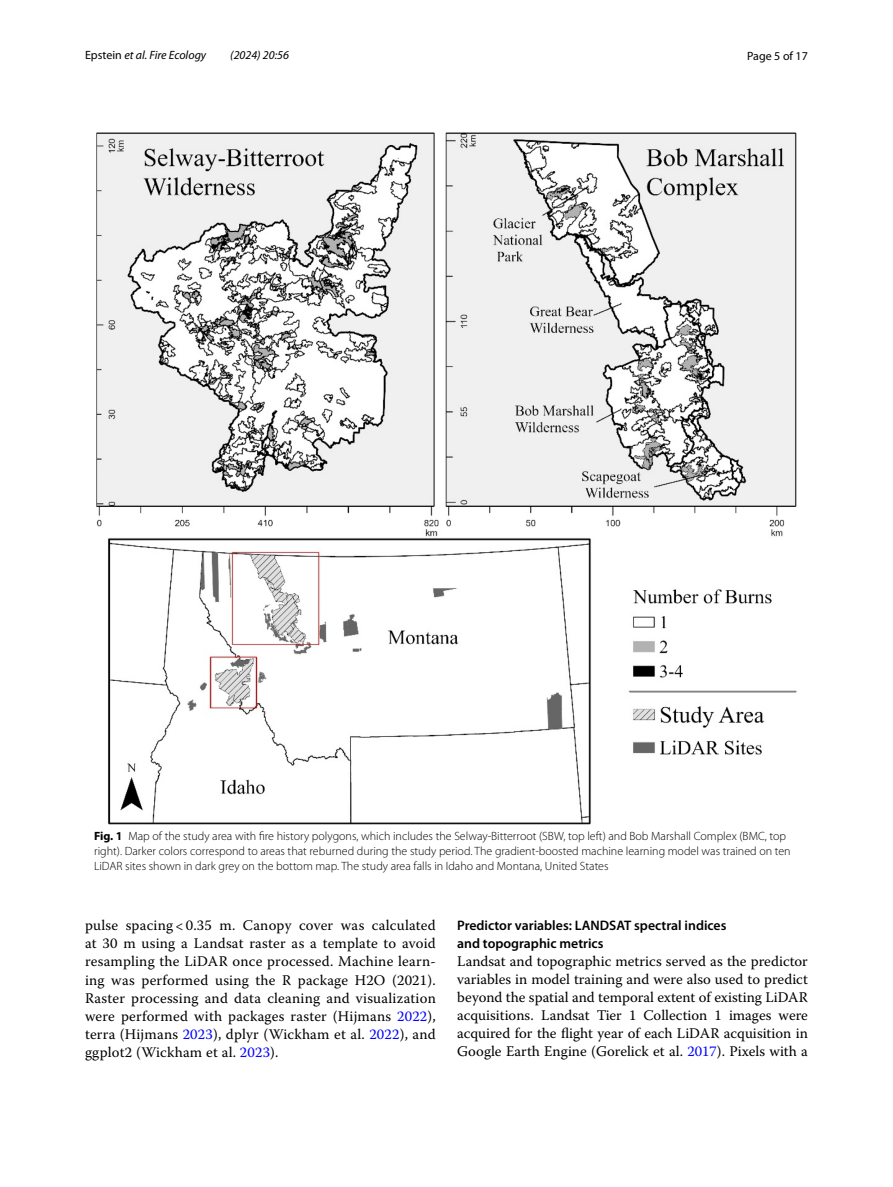
<style>
.page{position:relative;width:893px;height:1187px;background:#fff}
.page>*{position:absolute;margin:0;border:0;box-sizing:border-box;transform-origin:0 0}
.t1{font:14.7px/18px "Warnock Pro";letter-spacing:.015em;color:#000;text-align:justify}
.t2{font:600 13.8px/18px "Myriad Pro";color:#000}
.t3{font:300 12px/15px "Myriad Pro";color:#000}
.t4{font:italic 12px "Myriad Pro";color:#000}
.t5{font:12px "Myriad Pro";color:#000}
.s1{font-style:normal}
.s2{font-weight:700}
.s3{color:#00f}
</style>
<div class="page">
<img style="left:96px;top:133px;width:701px;height:691px">
<p class="t4" style="left:85px;top:48px;width:123px"><span class="s1">Epstein</span> et al. Fire Ecology</p>
<p class="t4" style="left:230px;top:48px;width:60px">(2024) 20:56</p>
<p class="t5" style="left:747px;top:48px;width:62px">Page 5 of 17</p>
<p class="t3" style="left:94px;top:828px;width:698px"><span class="s2">Fig. 1</span> Map of the study area with fire history polygons, which includes the Selway-Bitterroot (SBW, top left) and Bob Marshall Complex (BMC, top right). Darker colors correspond to areas that reburned during the study period. The gradient-boosted machine learning model was trained on ten<br>LiDAR sites shown in dark grey on the bottom map. The study area falls in Idaho and Montana, United States</p>
<p class="t1" style="left:85px;top:916px;width:352px">pulse spacing &lt; 0.35 m. Canopy cover was calculated at 30 m using a Landsat raster as a template to avoid resampling the LiDAR once processed. Machine learn&shy;ing was performed using the R package H2O (2021).<br>Raster processing and data cleaning and visualization were performed with packages raster (Hijmans <span class="s3">2022</span>), terra (Hijmans <span class="s3">2023</span>), dplyr (Wickham et al. <span class="s3">2022</span>), and ggplot2 (Wickham et al. <span class="s3">2023</span>).</p>
<p class="t2" style="left:457px;top:916px;width:271px">Predictor variables: LANDSAT spectral indices and topographic metrics</p>
<p class="t1" style="left:457px;top:951px;width:352px">Landsat and topographic metrics served as the predictor variables in model training and were also used to predict beyond the spatial and temporal extent of existing LiDAR acquisitions. Landsat Tier 1 Collection 1 images were acquired for the flight year of each LiDAR acquisition in Google Earth Engine (Gorelick et al. <span class="s3">2017</span>). Pixels with a</p>
</div>
